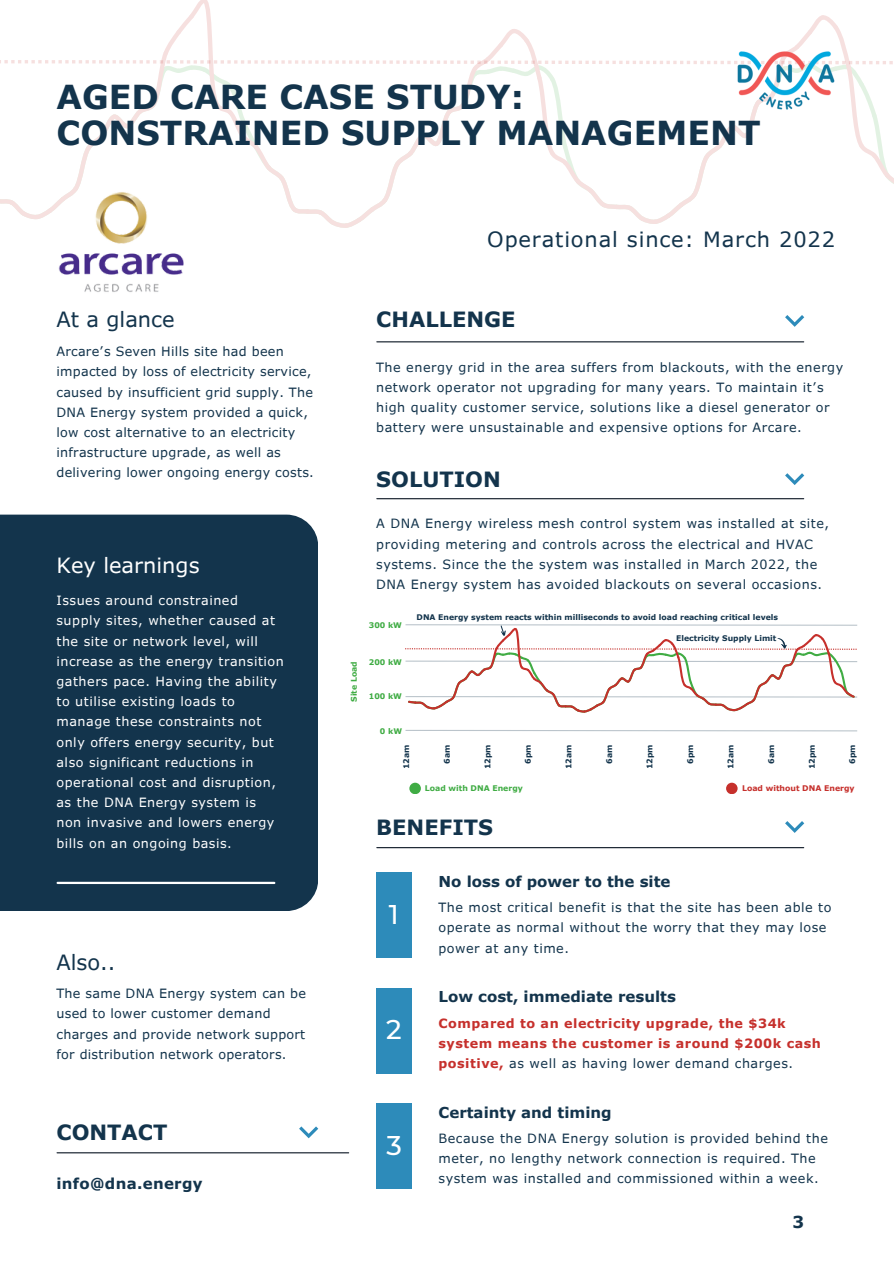
<style>
.page{position:relative;width:894px;height:1264px;background:#fff}
.page>*{position:absolute;margin:0;border:0;box-sizing:border-box;transform-origin:0 0}
.t1{font:700 33px/36px "Verdana";color:#13344c}
.t2{font:500 27px "Montserrat";color:#fff}
.t3{font:700 21px "Verdana Pro";color:#13344c}
.t4{font:21px "Verdana Pro";letter-spacing:.04em;color:#13344c}
.t5{font:21px "Verdana Pro";color:#fff}
.t6{font:21px "Verdana Pro";color:#13344c}
.t7{font:700 16.5px "Verdana Pro";color:#13344c}
.t8{font:700 15px "Verdana Pro";color:#13344c}
.t9{font:700 15px "Verdana Pro";letter-spacing:.02em;color:#13344c}
.t10{font:12.75px/20.2px "Verdana Pro";letter-spacing:.04em;color:#13344c}
.t11{font:12.75px/20.2px "Verdana Pro";letter-spacing:.02em;color:#13344c}
.t12{font:12.75px/20.2px "Verdana Pro";letter-spacing:.04em;color:#fff}
.t13{font:700 12.75px/20.2px "Verdana Pro";letter-spacing:.04em;color:#c6302c}
.t14{font:700 7.8px "Verdana Pro";color:#13344c}
.t15{font:700 7.8px "Verdana Pro";color:#40ac44}
.t16{font:700 7.8px "Verdana Pro";color:#c6302c}
.s1{font-weight:400;color:#13344c}
</style>
<div class="page">
<div style="left:0;top:514px;width:318px;height:397px;background:#13344c"></div>
<div style="left:376px;top:872px;width:35px;height:86px;background:#2d8bba"></div>
<div style="left:376px;top:988px;width:35px;height:85px;background:#2d8bba"></div>
<div style="left:376px;top:1103px;width:35px;height:85px;background:#2d8bba"></div>
<hr style="left:377px;top:341px;width:426px;height:1px;background:#0b1623">
<hr style="left:377px;top:498px;width:426px;height:1px;background:#0b1623">
<hr style="left:377px;top:847px;width:426px;height:1px;background:#0b1623">
<svg style="left:785px;top:315px;width:19px;height:12px"></svg>
<svg style="left:785px;top:473px;width:19px;height:12px"></svg>
<svg style="left:785px;top:821px;width:19px;height:12px"></svg>
<hr style="left:58px;top:881px;width:216px;height:3px;background:#fff">
<hr style="left:57px;top:1152px;width:291px;height:1px;background:#0b1623">
<svg style="left:299px;top:1126px;width:19px;height:12px"></svg>
<div style="left:409px;top:782px;width:12px;height:12px;background:#40ac44;border-radius:50%"></div>
<svg style="left:725px;top:782px;width:12px;height:12px"></svg>
<svg style="left:405px;top:730px;width:453px;height:1px"></svg>
<svg style="left:405px;top:624px;width:453px;height:89px"></svg>
<svg style="left:0;top:0;width:893px;height:228px"></svg>
<img style="left:56px;top:192px;width:131px;height:100px">
<img style="left:736px;top:50px;width:99px;height:61px">
<h3 class="t1" style="left:56px;top:78px;width:705px">AGED CARE CASE STUDY:<br>CONSTRAINED SUPPLY MANAGEMENT</h3>
<p class="t6" style="left:56px;top:306px;width:120px">At a glance</p>
<p class="t11" style="left:56px;top:341px;width:259px">Arcare’s Seven Hills site had been impacted by loss of electricity service, caused by insufficient grid supply. The DNA Energy system provided a quick, low cost alternative to an electricity infrastructure upgrade, as well as delivering lower ongoing energy costs.</p>
<p class="t5" style="left:56px;top:552px;width:144px">Key learnings</p>
<p class="t12" style="left:56px;top:590px;width:229px">Issues around constrained supply sites, whether caused at the site or network level, will increase as the energy transition gathers pace. Having the ability to utilise existing loads to manage these constraints not only offers energy security, but also significant reductions in operational cost and disruption, as the DNA Energy system is non invasive and lowers energy bills on an ongoing basis.</p>
<p class="t4" style="left:56px;top:948px;width:61px">Also..</p>
<p class="t11" style="left:56px;top:983px;width:251px">The same DNA Energy system can be used to lower customer demand charges and provide network support for distribution network operators.</p>
<p class="t3" style="left:56px;top:1119px;width:112px">CONTACT</p>
<p class="t9" style="left:56px;top:1173px;width:147px">info@dna.energy</p>
<h4 class="t4" style="left:487px;top:226px;width:349px">Operational since: March 2022</h4>
<h5 class="t3" style="left:376px;top:306px;width:141px">CHALLENGE</h5>
<h3 class="t10" style="left:376px;top:356px;width:468px">The energy grid in the area suffers from blackouts, with the energy network operator not upgrading for many years. To maintain it’s high quality customer service, solutions like a diesel generator or battery were unsustainable and expensive options for Arcare.</h3>
<p class="t15" style="left:349px;top:702px;width:42px;rotate:-90deg">Site Load</p>
<h5 class="t3" style="left:376px;top:466px;width:126px">SOLUTION</h5>
<h3 class="t10" style="left:376px;top:513px;width:454px">A DNA Energy wireless mesh control system was installed at site, providing metering and controls across the electrical and HVAC systems. Since the the system was installed in March 2022, the DNA Energy system has avoided blackouts on several occasions.</h3>
<p class="t15" style="left:369px;top:620px;width:35px">300 kW</p>
<p class="t15" style="left:369px;top:656px;width:35px">200 kW</p>
<p class="t15" style="left:369px;top:691px;width:35px">100 kW</p>
<p class="t15" style="left:380px;top:726px;width:24px">0 kW</p>
<p class="t14" style="left:416px;top:612px;width:363px">DNA Energy system reacts within milliseconds to avoid load reaching critical levels</p>
<p class="t14" style="left:676px;top:632px;width:102px">Electricity Supply Limit</p>
<p class="t14" style="left:442px;top:763px;width:20px;rotate:-90deg">6am</p>
<p class="t14" style="left:523px;top:764px;width:21px;rotate:-90deg">6pm</p>
<h2 class="t14" style="left:604px;top:763px;width:20px;rotate:-90deg">6am</h2>
<h4 class="t14" style="left:685px;top:764px;width:21px;rotate:-90deg">6pm</h4>
<p class="t14" style="left:766px;top:763px;width:20px;rotate:-90deg">6am</p>
<h5 class="t14" style="left:847px;top:764px;width:21px;rotate:-90deg">6pm</h5>
<p class="t14" style="left:401px;top:769px;width:26px;rotate:-90deg">12am</p>
<p class="t14" style="left:482px;top:769px;width:26px;rotate:-90deg">12pm</p>
<p class="t14" style="left:563px;top:769px;width:26px;rotate:-90deg">12am</p>
<p class="t14" style="left:644px;top:769px;width:26px;rotate:-90deg">12pm</p>
<p class="t14" style="left:725px;top:769px;width:26px;rotate:-90deg">12am</p>
<p class="t14" style="left:806px;top:769px;width:26px;rotate:-90deg">12pm</p>
<p class="t15" style="left:425px;top:783px;width:99px">Load with DNA Energy</p>
<p class="t16" style="left:741px;top:783px;width:114px">Load without DNA Energy</p>
<h5 class="t3" style="left:376px;top:813px;width:118px">BENEFITS</h5>
<h2 class="t8" style="left:438px;top:871px;width:233px">No loss of power to the site</h2>
<p class="t2" style="left:389px;top:897px;width:11px">1</p>
<h5 class="t10" style="left:438px;top:897px;width:394px">The most critical benefit is that the site has been able to operate as normal without the worry that they may lose power at any time.</h5>
<h5 class="t8" style="left:438px;top:987px;width:239px">Low cost, immediate results</h5>
<h1 class="t2" style="left:386px;top:1013px;width:17px">2</h1>
<p class="t13" style="left:438px;top:1012px;width:384px">Compared to an electricity upgrade, the $34k system means the customer is around $200k cash positive, <span class="s1">as well as having lower demand charges.</span></p>
<p class="t8" style="left:438px;top:1102px;width:175px">Certainty and timing</p>
<p class="t2" style="left:386px;top:1128px;width:17px">3</p>
<h2 class="t10" style="left:438px;top:1127px;width:391px">Because the DNA Energy solution is provided behind the meter, no lengthy network connection is required. The system was installed and commissioned within a week.</h2>
<h2 class="t7" style="left:792px;top:1210px;width:13px">3</h2>
</div>
